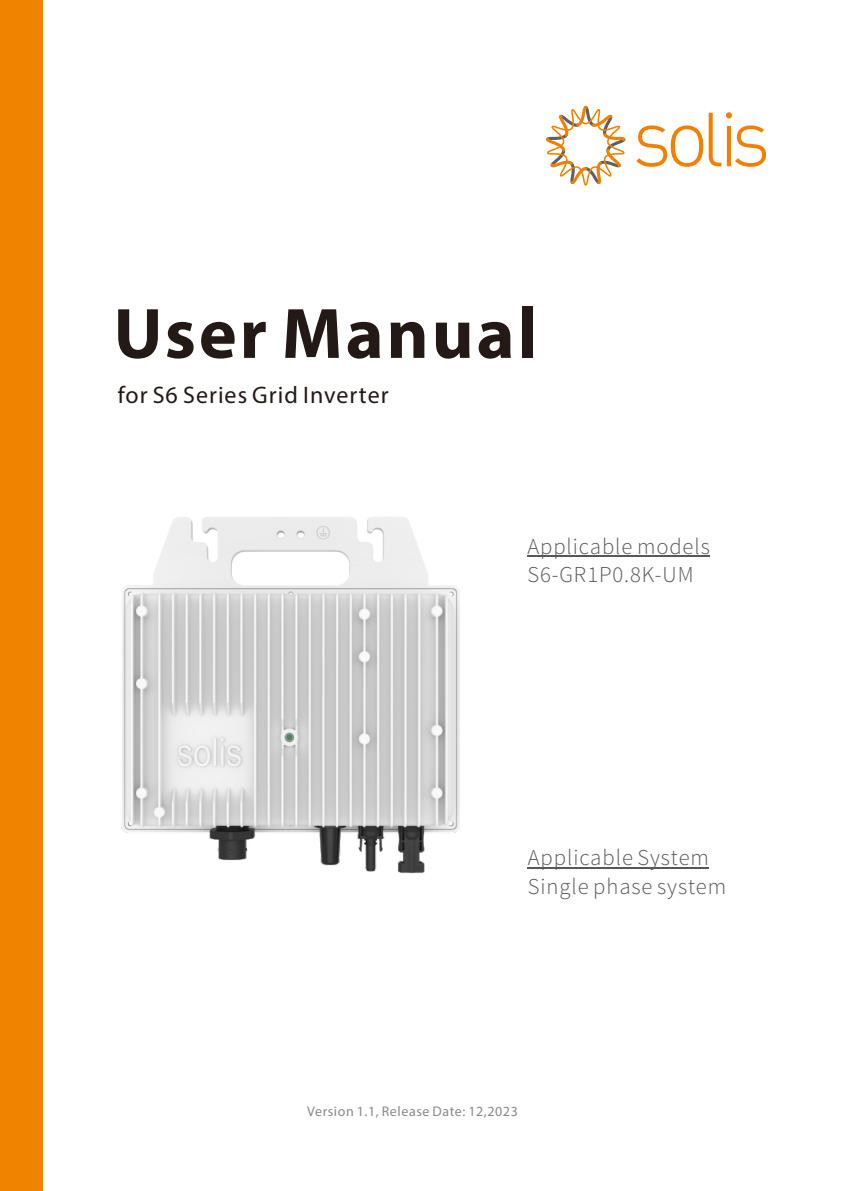
<style>
.page{position:relative;width:842px;height:1191px;background:#fff}
.page>*{position:absolute;margin:0;border:0;box-sizing:border-box;transform-origin:0 0}
.t1{font:700 72px "Myriad Pro";letter-spacing:.04em;color:#231916}
.t2{font:24px "Myriad Pro";letter-spacing:.04em;color:#231916}
.t3{font:300 22.6px/28.6px "Source Sans Pro";letter-spacing:.04em;color:#595857}
.t4{font:14px "Myriad Pro";letter-spacing:.04em;color:#898989}
</style>
<div class="page">
<div style="left:0;top:0;width:43px;height:1191px;background:#f08300"></div>
<svg style="left:709px;top:113px;width:12px;height:53px"></svg>
<hr style="left:727px;top:126px;width:4px;height:40px;background:#f08100">
<div style="left:726px;top:112px;width:6px;height:7px;background:#f08100;border-radius:50%"></div>
<svg style="left:735px;top:125px;width:31px;height:42px"></svg>
<svg style="left:636px;top:125px;width:67px;height:42px"></svg>
<svg style="left:546px;top:106px;width:80px;height:80px"></svg>
<hr style="left:527px;top:556px;width:183px;height:1px;background:#595857">
<hr style="left:528px;top:867px;width:181px;height:1px;background:#595857">
<img style="left:121px;top:517px;width:339px;height:357px">
<h1 class="t1" style="left:114px;top:304px;width:425px">User Manual</h1>
<p class="t2" style="left:118px;top:385px;width:272px">for S6 Series Grid Inverter</p>
<p class="t3" style="left:527px;top:534px;width:184px">Applicable models<br>S6-GR1P0.8K-UM</p>
<p class="t3" style="left:528px;top:845px;width:200px">Applicable System<br>Single phase system</p>
<p class="t4" style="left:307px;top:1105px;width:212px">Version 1.1, Release Date: 12,2023</p>
</div>
